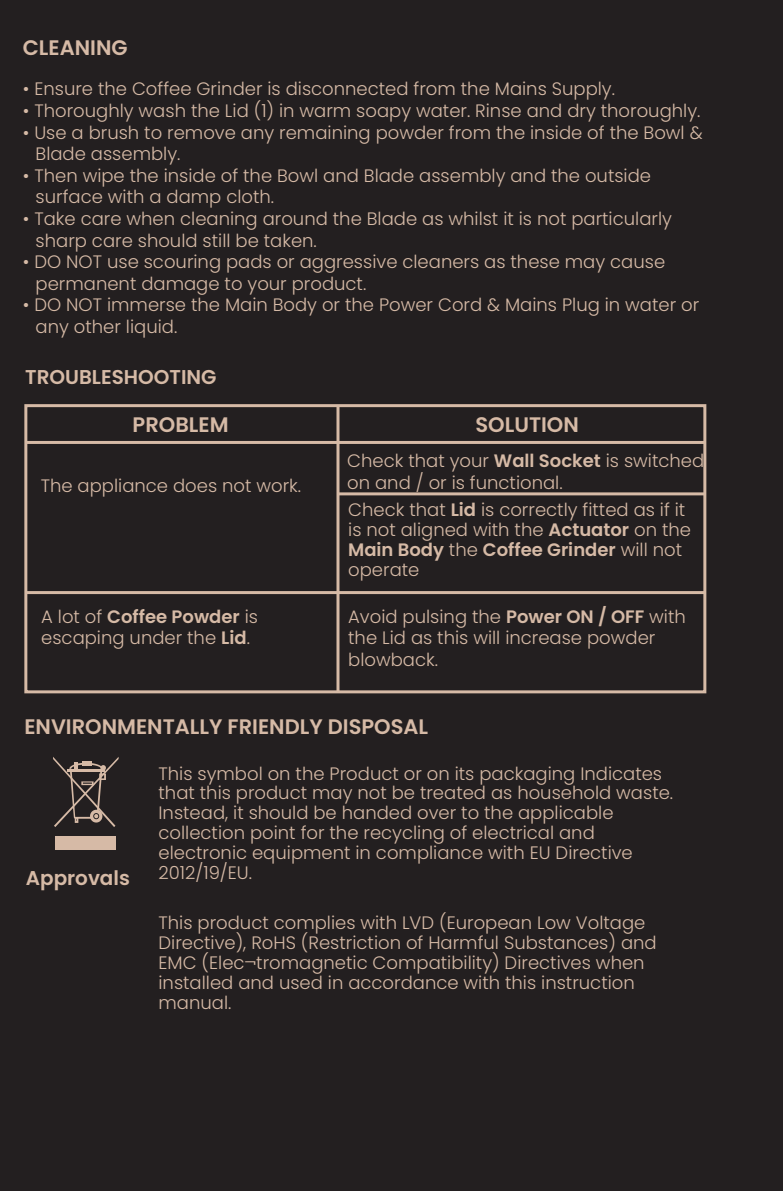
<style>
.page{position:relative;width:783px;height:1191px;background:#fff}
.page>*{position:absolute;margin:0;border:0;box-sizing:border-box;transform-origin:0 0}
.t1{font:600 21px "Poppins";color:#d6baa6}
.t2{font:600 20.1px "Poppins";color:#d6baa6}
.t3{font:300 18px/19.8px "Poppins";color:#d6baa6}
.s1{font-weight:600}
</style>
<div class="page">
<div style="left:0;top:0;width:782px;height:1191px;background:#231f20"></div>
<div style="left:55px;top:836px;width:61px;height:14px;background:#d6baa6"></div>
<svg style="left:53px;top:757px;width:66px;height:70px"></svg>
<div style="left:24px;top:404px;width:682px;height:289px;border:3px solid #d6baa6"></div>
<hr style="left:336px;top:405px;width:3px;height:288px;background:#d6baa6">
<hr style="left:26px;top:441px;width:678px;height:3px;background:#d6baa6">
<hr style="left:26px;top:591px;width:678px;height:3px;background:#d6baa6">
<hr style="left:338px;top:492px;width:366px;height:3px;background:#d6baa6">
<p class="t1" style="left:23px;top:35px;width:106px">CLEANING</p>
<p class="t3" style="left:23px;top:79px;width:593px">• Ensure the Coffee Grinder is disconnected from the Mains Supply.</p>
<p class="t3" style="left:23px;top:101px;width:679px">• Thoroughly wash the Lid (1) in warm soapy water. Rinse and dry thoroughly.</p>
<p class="t3" style="left:36px;top:121px;width:668px;line-height:21.6px;text-indent:-13px">• Use a brush to remove any remaining powder from the inside of the Bowl &amp;<br>Blade assembly.</p>
<p class="t3" style="left:36px;top:165px;width:617px;line-height:21.6px;text-indent:-13px">• Then wipe the inside of the Bowl and Blade assembly and the outside surface with a damp cloth.</p>
<p class="t3" style="left:36px;top:208px;width:637px;line-height:21.6px;text-indent:-13px">• Take care when cleaning around the Blade as whilst it is not particularly sharp care should still be taken.</p>
<p class="t3" style="left:36px;top:251px;width:631px;line-height:21.6px;text-indent:-13px">• DO NOT use scouring pads or aggressive cleaners as these may cause permanent damage to your product.</p>
<p class="t3" style="left:36px;top:294px;width:665px;line-height:21.6px;text-indent:-13px">• DO NOT immerse the Main Body or the Power Cord &amp; Mains Plug in water or any other liquid.</p>
<p class="t2" style="left:25px;top:365px;width:193px">TROUBLESHOOTING</p>
<p class="t1" style="left:133px;top:413px;width:97px">PROBLEM</p>
<p class="t1" style="left:475px;top:413px;width:105px">SOLUTION</p>
<p class="t3" style="left:41px;top:476px;width:262px">The appliance does not work.</p>
<p class="t3" style="left:41px;top:606px;width:218px;line-height:21.6px">A lot of <span class="s1">Coffee Powder</span> is escaping under the <span class="s1">Lid</span>.</p>
<p class="t3" style="left:347px;top:450px;width:358px;line-height:21.6px">Check that your <span class="s1">Wall Socket</span> is switched on and / or is functional.</p>
<p class="t3" style="left:348px;top:500px;width:344px">Check that <span class="s1">Lid</span> is correctly fitted as if it is not aligned with the <span class="s1">Actuator</span> on the<br><span class="s1">Main Body</span> the <span class="s1">Coffee Grinder</span> will not operate</p>
<p class="t3" style="left:348px;top:606px;width:339px;line-height:21.6px">Avoid pulsing the <span class="s1">Power ON / OFF</span> with the Lid as this will increase powder blowback.</p>
<p class="t1" style="left:24px;top:714px;width:405px">ENVIRONMENTALLY FRIENDLY DISPOSAL</p>
<p class="t2" style="left:26px;top:866px;width:106px">Approvals</p>
<p class="t3" style="left:158px;top:763px;width:516px">This symbol on the Product or on its packaging Indicates that this product may not be treated as household waste.<br>Instead, it should be handed over to the applicable collection point for the recycling of electrical and electronic equipment in compliance with EU Directive 2012/19/EU.</p>
<p class="t3" style="left:158px;top:913px;width:499px">This product complies with LVD (European Low Voltage Directive), RoHS (Restriction of Harmful Substances) and EMC (Elec¬tromagnetic Compatibility) Directives when installed and used in accordance with this instruction manual.</p>
</div>
